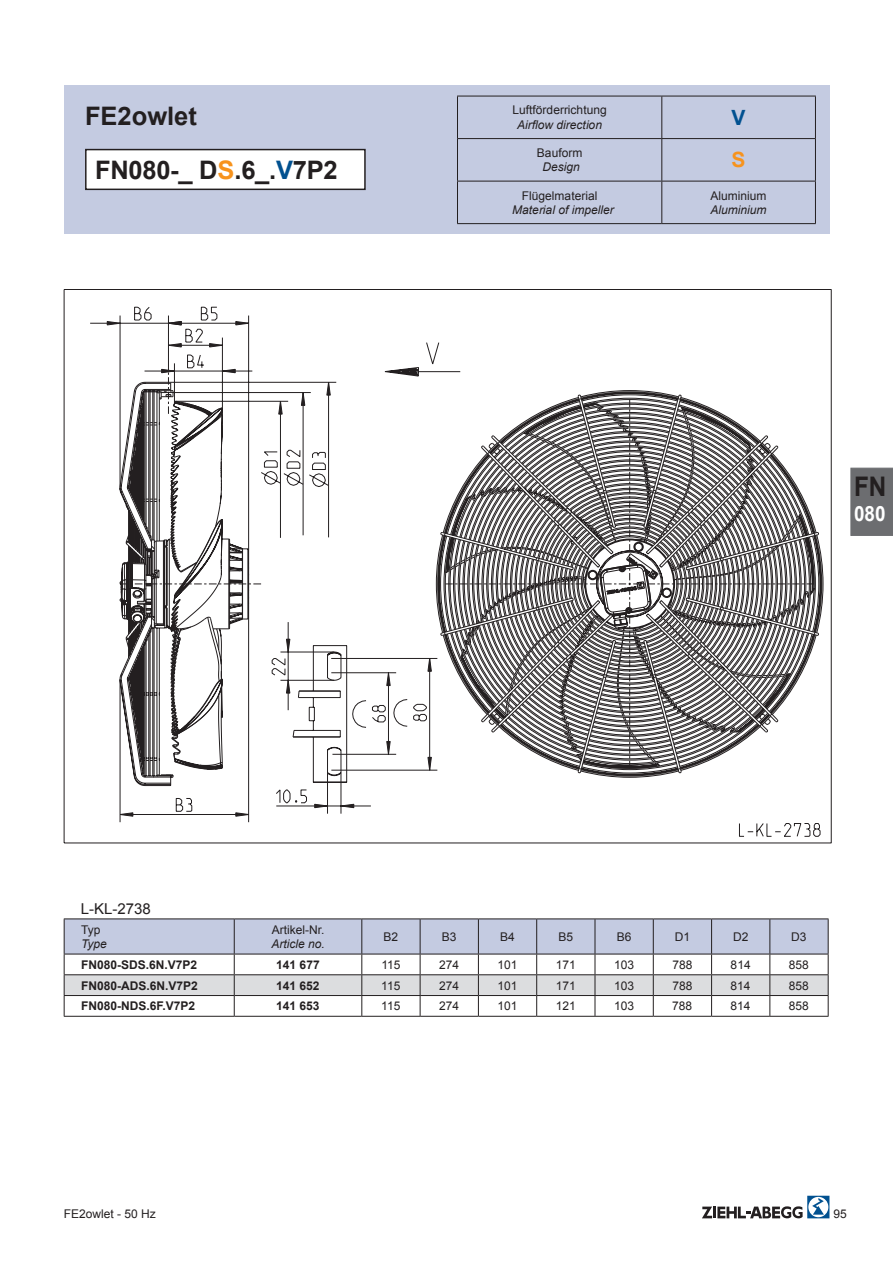
<style>
.page{position:relative;width:893px;height:1263px;background:#fff}
.page>*{position:absolute;margin:0;border:0;box-sizing:border-box;transform-origin:0 0}
.t1{font:700 27px "Arial";color:#231f20;scale:.9 1}
.t2{font:700 25.5px "Arial";letter-spacing:-.01em;color:#231f20}
.t3{font:700 21px "Arial";color:#fff;scale:.9 1}
.t4{font:700 21px "Arial";color:#015190}
.t5{font:700 21px "Arial";color:#f7931d}
.t6{font:15px "Arial";color:#231f20}
.t7{font:12px "Arial";color:#231f20}
.t8{font:700 12px "Arial";color:#231f20}
.t9{font:italic 12px "Arial";color:#231f20}
.s1{color:#f7931d}
.s2{color:#015190}
</style>
<div class="page">
<div style="left:850px;top:468px;width:43px;height:68px;background:#6c6d70"></div>
<svg style="left:702px;top:1196px;width:127px;height:22px"></svg>
<hr style="left:64px;top:918px;width:170px;height:1px;background:#231f20">
<hr style="left:234px;top:918px;width:128px;height:1px;background:#231f20">
<hr style="left:362px;top:918px;width:58px;height:1px;background:#231f20">
<hr style="left:420px;top:918px;width:58px;height:1px;background:#231f20">
<hr style="left:478px;top:918px;width:59px;height:1px;background:#231f20">
<hr style="left:537px;top:918px;width:58px;height:1px;background:#231f20">
<hr style="left:595px;top:918px;width:58px;height:1px;background:#231f20">
<hr style="left:653px;top:918px;width:59px;height:1px;background:#231f20">
<hr style="left:712px;top:918px;width:58px;height:1px;background:#231f20">
<hr style="left:770px;top:918px;width:58px;height:1px;background:#231f20">
<svg style="left:64px;top:919px;width:765px;height:97px"></svg>
<hr style="left:64px;top:1016px;width:170px;height:1px;background:#231f20">
<hr style="left:234px;top:1016px;width:128px;height:1px;background:#231f20">
<hr style="left:362px;top:1016px;width:58px;height:1px;background:#231f20">
<hr style="left:420px;top:1016px;width:58px;height:1px;background:#231f20">
<hr style="left:478px;top:1016px;width:59px;height:1px;background:#231f20">
<hr style="left:537px;top:1016px;width:58px;height:1px;background:#231f20">
<hr style="left:595px;top:1016px;width:58px;height:1px;background:#231f20">
<hr style="left:653px;top:1016px;width:59px;height:1px;background:#231f20">
<hr style="left:712px;top:1016px;width:58px;height:1px;background:#231f20">
<hr style="left:770px;top:1016px;width:58px;height:1px;background:#231f20">
<svg style="left:64px;top:289px;width:767px;height:554px"></svg>
<svg style="left:121px;top:367px;width:703px;height:416px"></svg>
<div style="left:64px;top:85px;width:765px;height:149px;background:#c4cbe1"></div>
<div style="left:86px;top:150px;width:279px;height:39px;background:#fff"></div>
<div style="left:85px;top:149px;width:281px;height:41px;border:2px solid #231f20"></div>
<hr style="left:457px;top:96px;width:205px;height:1px;background:#231f20">
<hr style="left:457px;top:96px;width:1px;height:42px;background:#231f20">
<hr style="left:662px;top:96px;width:154px;height:1px;background:#231f20">
<hr style="left:661px;top:96px;width:1px;height:42px;background:#231f20">
<hr style="left:815px;top:96px;width:1px;height:42px;background:#231f20">
<hr style="left:457px;top:138px;width:205px;height:1px;background:#231f20">
<hr style="left:457px;top:139px;width:1px;height:42px;background:#231f20">
<hr style="left:662px;top:138px;width:154px;height:1px;background:#231f20">
<hr style="left:661px;top:139px;width:1px;height:42px;background:#231f20">
<hr style="left:815px;top:139px;width:1px;height:42px;background:#231f20">
<hr style="left:457px;top:181px;width:205px;height:1px;background:#231f20">
<hr style="left:457px;top:181px;width:1px;height:42px;background:#231f20">
<hr style="left:662px;top:181px;width:154px;height:1px;background:#231f20">
<hr style="left:661px;top:181px;width:1px;height:42px;background:#231f20">
<hr style="left:815px;top:181px;width:1px;height:42px;background:#231f20">
<hr style="left:457px;top:223px;width:205px;height:1px;background:#231f20">
<hr style="left:662px;top:223px;width:154px;height:1px;background:#231f20">
<h2 class="t2" style="left:85px;top:99px;width:113px">FE2owlet</h2>
<p class="t7" style="left:513px;top:102px;width:96px">Luftförderrichtung</p>
<p class="t9" style="left:517px;top:117px;width:86px">Airflow direction</p>
<h3 class="t4" style="left:732px;top:104px;width:16px">V</h3>
<p class="t7" style="left:537px;top:145px;width:47px">Bauform</p>
<p class="t9" style="left:543px;top:159px;width:39px">Design</p>
<h3 class="t5" style="left:732px;top:146px;width:16px">S</h3>
<h2 class="t2" style="left:95px;top:153px;width:244px">FN080-_ D<span class="s1">S</span>.6_.<span class="s2">V</span>7P2</h2>
<p class="t7" style="left:522px;top:187px;width:77px">Flügelmaterial</p>
<p class="t9" style="left:512px;top:202px;width:103px">Material of impeller</p>
<p class="t7" style="left:711px;top:187px;width:58px">Aluminium</p>
<p class="t9" style="left:711px;top:202px;width:58px">Aluminium</p>
<h1 class="t1" style="left:854px;top:469px;width:37px">FN</h1>
<h3 class="t3" style="left:854px;top:500px;width:37px">080</h3>
<p class="t6" style="left:81px;top:898px;width:72px">L-KL-2738</p>
<p class="t7" style="left:81px;top:921px;width:21px">Typ</p>
<p class="t9" style="left:81px;top:936px;width:27px">Type</p>
<p class="t7" style="left:272px;top:921px;width:54px">Artikel-Nr.</p>
<p class="t9" style="left:271px;top:936px;width:55px">Article no.</p>
<p class="t7" style="left:384px;top:929px;width:16px">B2</p>
<p class="t7" style="left:442px;top:929px;width:16px">B3</p>
<p class="t7" style="left:500px;top:929px;width:16px">B4</p>
<p class="t7" style="left:558px;top:929px;width:16px">B5</p>
<p class="t7" style="left:617px;top:929px;width:16px">B6</p>
<p class="t7" style="left:675px;top:929px;width:17px">D1</p>
<p class="t7" style="left:733px;top:929px;width:17px">D2</p>
<p class="t7" style="left:791px;top:929px;width:17px">D3</p>
<p class="t8" style="left:81px;top:957px;width:118px">FN080-SDS.6N.V7P2</p>
<p class="t8" style="left:276px;top:957px;width:45px">141 677</p>
<p class="t7" style="left:381px;top:957px;width:21px">115</p>
<p class="t7" style="left:439px;top:957px;width:22px">274</p>
<p class="t7" style="left:497px;top:957px;width:22px">101</p>
<p class="t7" style="left:556px;top:957px;width:22px">171</p>
<p class="t7" style="left:614px;top:957px;width:22px">103</p>
<p class="t7" style="left:672px;top:957px;width:22px">788</p>
<p class="t7" style="left:731px;top:957px;width:22px">814</p>
<p class="t7" style="left:789px;top:957px;width:22px">858</p>
<p class="t8" style="left:81px;top:977px;width:118px">FN080-ADS.6N.V7P2</p>
<p class="t8" style="left:276px;top:977px;width:45px">141 652</p>
<p class="t7" style="left:381px;top:977px;width:21px">115</p>
<p class="t7" style="left:439px;top:977px;width:22px">274</p>
<p class="t7" style="left:497px;top:977px;width:22px">101</p>
<p class="t7" style="left:556px;top:977px;width:22px">171</p>
<p class="t7" style="left:614px;top:977px;width:22px">103</p>
<p class="t7" style="left:672px;top:977px;width:22px">788</p>
<p class="t7" style="left:731px;top:977px;width:22px">814</p>
<p class="t7" style="left:789px;top:977px;width:22px">858</p>
<p class="t8" style="left:81px;top:998px;width:116px">FN080-NDS.6F.V7P2</p>
<p class="t8" style="left:276px;top:998px;width:45px">141 653</p>
<p class="t7" style="left:381px;top:998px;width:21px">115</p>
<p class="t7" style="left:439px;top:998px;width:22px">274</p>
<p class="t7" style="left:497px;top:998px;width:22px">101</p>
<p class="t7" style="left:556px;top:998px;width:22px">121</p>
<p class="t7" style="left:614px;top:998px;width:22px">103</p>
<p class="t7" style="left:672px;top:998px;width:22px">788</p>
<p class="t7" style="left:731px;top:998px;width:22px">814</p>
<p class="t7" style="left:789px;top:998px;width:22px">858</p>
<p class="t7" style="left:64px;top:1206px;width:94px">FE2owlet - 50 Hz</p>
<p class="t7" style="left:833px;top:1205px;width:15px">95</p>
</div>
